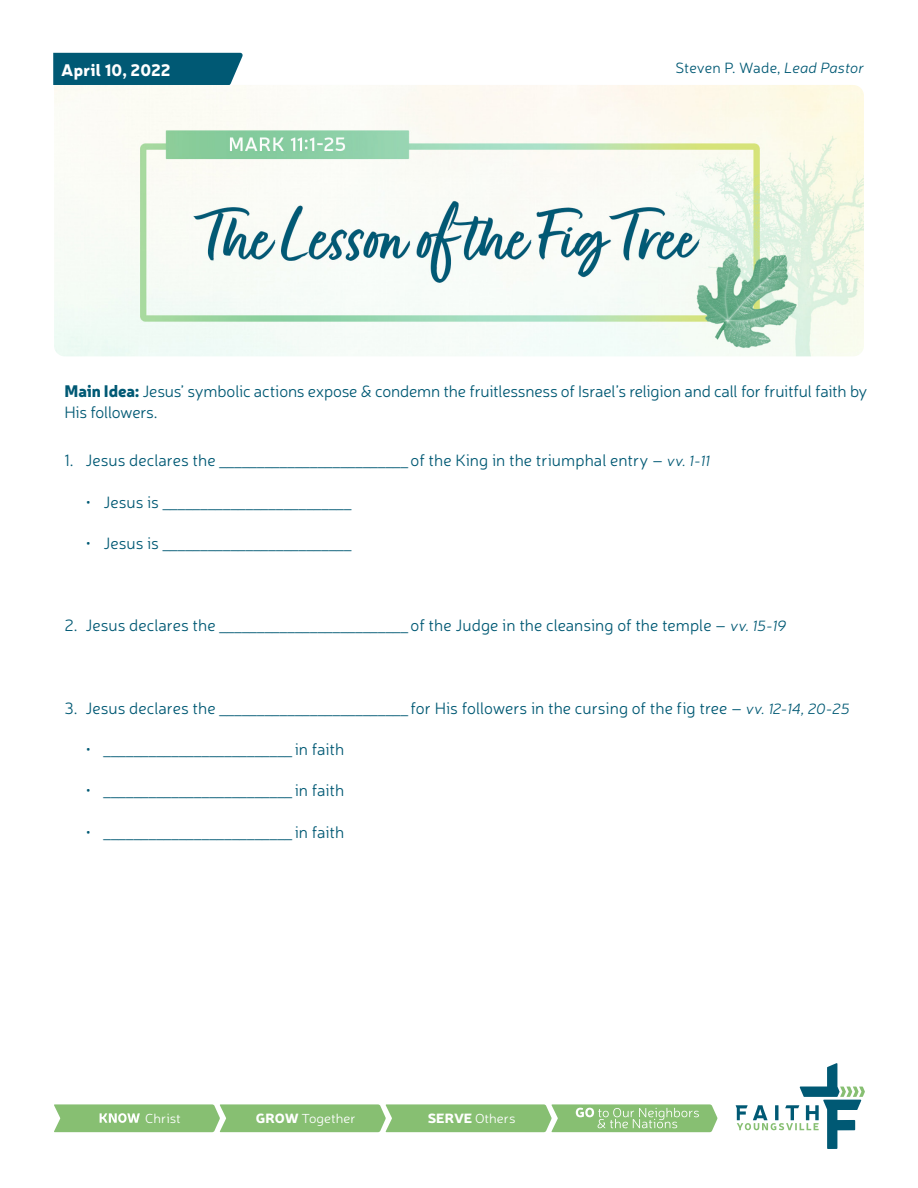
<style>
.page{position:relative;width:918px;height:1188px;background:#fff}
.page>*{position:absolute;margin:0;border:0;box-sizing:border-box;transform-origin:0 0}
.t1{font:300 16.5px/21px "Neris";letter-spacing:-.005em;color:#005974}
.t2{font:900 16.5px "Neris";letter-spacing:.01em;color:#fff}
.t3{font:300 15px "Neris";color:#005974}
.t4{font:300 13.2px "Neris";color:#fff;scale:1.05 1}
.s1{font-style:italic}
.s2{font-weight:900}
.s3{font-size:15px}
.s4{font-style:italic;font-size:15px}
.s5{font-size:16.5px}
</style>
<div class="page">
<img style="left:54px;top:85px;width:810px;height:271px">
<div style="left:53px;top:53px;width:190px;height:32px;background:#005974"></div>
<svg style="left:736px;top:1063px;width:129px;height:86px"></svg>
<svg style="left:54px;top:1104px;width:664px;height:28px;background:#91c47e"></svg>
<p class="t2" style="left:61px;top:58px;width:111px">April 10, 2022</p>
<p class="t3" style="left:676px;top:58px;width:190px">Steven P. Wade, <span class="s1">Lead Pastor</span></p>
<p class="t1" style="left:64px;top:381px;width:805px"><span class="s2">Main Idea:</span> Jesus’ symbolic actions expose &amp; condemn the fruitlessness of Israel’s religion and call for fruitful faith by<br>His followers.</p>
<p class="t1" style="left:64px;top:450px;width:647px">1. Jesus declares the <span class="s3">_________________________</span> of the King in the triumphal entry – <span class="s4">vv. 1-11</span></p>
<p class="t3" style="left:86px;top:492px;width:267px"><span class="s5">• Jesus is</span> _________________________</p>
<p class="t3" style="left:86px;top:533px;width:267px"><span class="s5">• Jesus is</span> _________________________</p>
<p class="t1" style="left:64px;top:615px;width:723px">2. Jesus declares the <span class="s3">_________________________</span> of the Judge in the cleansing of the temple – <span class="s4">vv. 15-19</span></p>
<p class="t1" style="left:65px;top:697px;width:787px">3. Jesus declares the <span class="s3">_________________________</span> for His followers in the cursing of the fig tree – <span class="s4">vv. 12-14, 20-25</span></p>
<p class="t3" style="left:86px;top:739px;width:260px"><span class="s5">•</span> _________________________ <span class="s5">in faith</span></p>
<p class="t3" style="left:86px;top:781px;width:260px"><span class="s5">•</span> _________________________ <span class="s5">in faith</span></p>
<p class="t3" style="left:86px;top:822px;width:260px"><span class="s5">•</span> _________________________ <span class="s5">in faith</span></p>
<p class="t4" style="left:145px;top:1110px;width:36px">Christ</p>
<p class="t4" style="left:256px;top:1110px;width:96px"><span class="s2">GROW</span> Together</p>
<p class="t4" style="left:428px;top:1110px;width:85px"><span class="s2">SERVE</span> Others</p>
</div>
